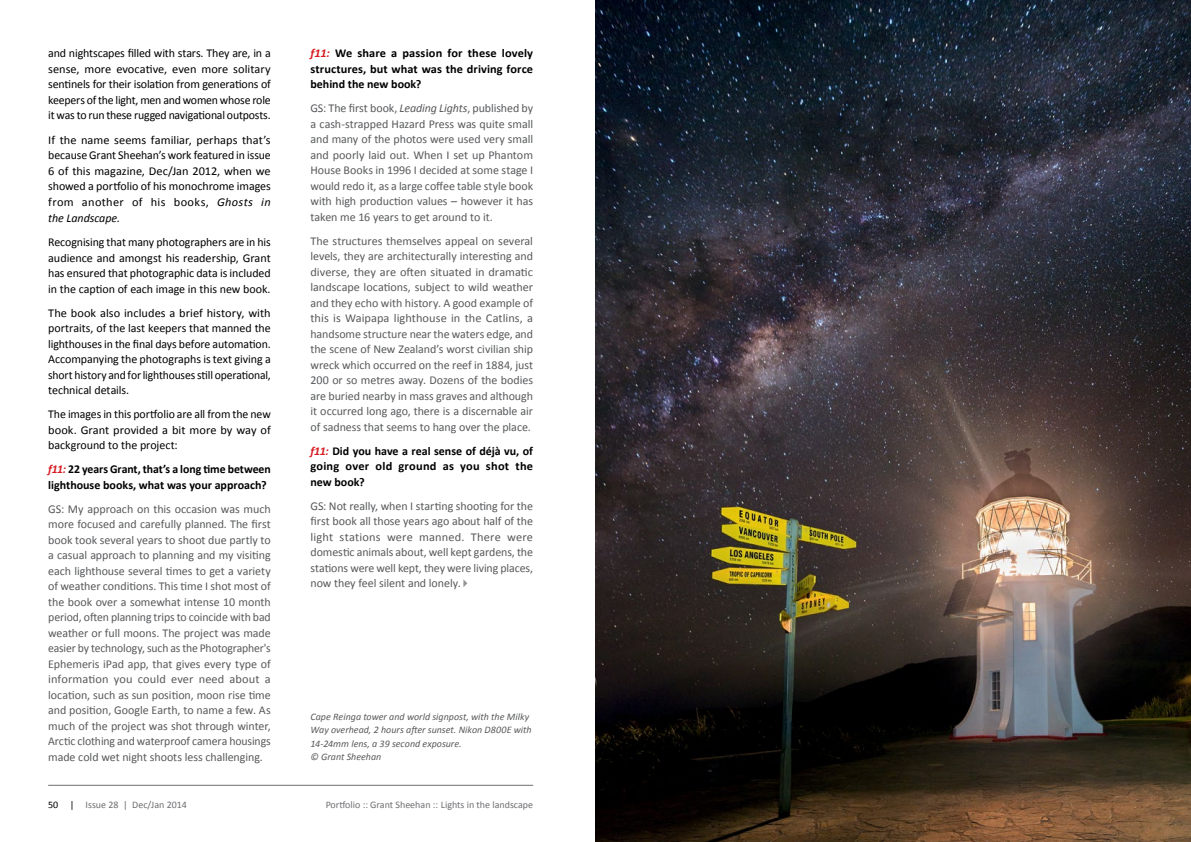
<style>
.page{position:relative;width:1191px;height:842px;background:#fff}
.page>*{position:absolute;margin:0;border:0;box-sizing:border-box;transform-origin:0 0}
.t1{font:12px/15.5px "Calibri";letter-spacing:-.005em;color:#58595b;text-align:justify}
.t2{font:12px/15.5px "Calibri";letter-spacing:-.005em;color:#000;text-align:justify}
.t3{font:700 12px/15.5px "Calibri";color:#000;text-align:justify}
.t4{font:italic 10px/13.5px "Calibri";color:#58595b}
.t5{font:10px "Calibri";color:#6d6e71}
.s1{font-style:italic}
.s2{font-style:italic;color:#d71920}
.s3{color:#000}
</style>
<div class="page">
<hr style="left:48px;top:785px;width:485px;height:1px;background:#6d6e71">
<img style="left:595px;top:0;width:596px;height:842px">
<svg style="left:463px;top:579px;width:4px;height:8px"></svg>
<p class="t2" style="left:48px;top:45px;width:224px">and nightscapes filled with stars. They are, in a sense, more evocative, even more solitary sentinels for their isolation from generations of keepers of the light, men and women whose role it was to run these rugged navigational outposts.</p>
<p class="t2" style="left:48px;top:132px;width:224px">If the name seems familiar, perhaps that’s because Grant Sheehan’s work featured in issue 6 of this magazine, Dec/Jan 2012, when we showed a portfolio of his monochrome images from another of his books, <span class="s1">Ghosts in the Landscape.</span></p>
<p class="t2" style="left:48px;top:235px;width:224px">Recognising that many photographers are in his audience and amongst his readership, Grant has ensured that photographic data is included in the caption of each image in this new book.</p>
<p class="t2" style="left:48px;top:305px;width:224px">The book also includes a brief history, with portraits, of the last keepers that manned the lighthouses in the final days before automation.<br>Accompanying the photographs is text giving a short history and for lighthouses still operational, technical details.</p>
<p class="t2" style="left:48px;top:407px;width:224px">The images in this portfolio are all from the new book. Grant provided a bit more by way of background to the project:</p>
<p class="t3" style="left:48px;top:462px;width:224px"><span class="s2">f11:</span> 22 years Grant, that’s a long time between lighthouse books, what was your approach?</p>
<p class="t1" style="left:48px;top:501px;width:224px">GS: My approach on this occasion was much more focused and carefully planned. The first book took several years to shoot due partly to a casual approach to planning and my visiting each lighthouse several times to get a variety of weather conditions. This time I shot most of the book over a somewhat intense 10 month period, often planning trips to coincide with bad weather or full moons. The project was made easier by technology, such as the Photographer's Ephemeris iPad app, that gives every type of information you could ever need about a location, such as sun position, moon rise time and position, Google Earth, to name a few. As much of the project was shot through winter, Arctic clothing and waterproof camera housings made cold wet night shoots less challenging.</p>
<p class="t5" style="left:48px;top:798px;width:140px"><span class="s3">50 |</span> Issue 28 | Dec/Jan 2014</p>
<p class="t3" style="left:310px;top:45px;width:224px"><span class="s2">f11:</span> We share a passion for these lovely structures, but what was the driving force behind the new book?</p>
<p class="t1" style="left:310px;top:101px;width:224px">GS: The first book, <span class="s1">Leading Lights</span>, published by a cash-strapped Hazard Press was quite small and many of the photos were used very small and poorly laid out. When I set up Phantom House Books in 1996 I decided at some stage I would redo it, as a large coffee table style book with high production values – however it has taken me 16 years to get around to it.</p>
<p class="t1" style="left:310px;top:233px;width:224px">The structures themselves appeal on several levels, they are architecturally interesting and diverse, they are often situated in dramatic landscape locations, subject to wild weather and they echo with history. A good example of this is Waipapa lighthouse in the Catlins, a handsome structure near the waters edge, and the scene of New Zealand’s worst civilian ship wreck which occurred on the reef in 1884, just 200 or so metres away. Dozens of the bodies are buried nearby in mass graves and although it occurred long ago, there is a discernable air of sadness that seems to hang over the place.</p>
<p class="t3" style="left:310px;top:443px;width:224px"><span class="s2">f11:</span> Did you have a real sense of déjà vu, of going over old ground as you shot the new book?</p>
<p class="t1" style="left:310px;top:498px;width:224px">GS: Not really, when I starting shooting for the first book all those years ago about half of the light stations were manned. There were domestic animals about, well kept gardens, the stations were well kept, they were living places, now they feel silent and lonely.</p>
<p class="t4" style="left:310px;top:709px;width:223px">Cape Reinga tower and world signpost, with the Milky Way overhead, 2 hours after sunset. Nikon D800E with 14-24mm lens, a 39 second exposure.<br>© Grant Sheehan</p>
<p class="t5" style="left:326px;top:798px;width:209px">Portfolio :: Grant Sheehan :: Lights in the landscape</p>
</div>
